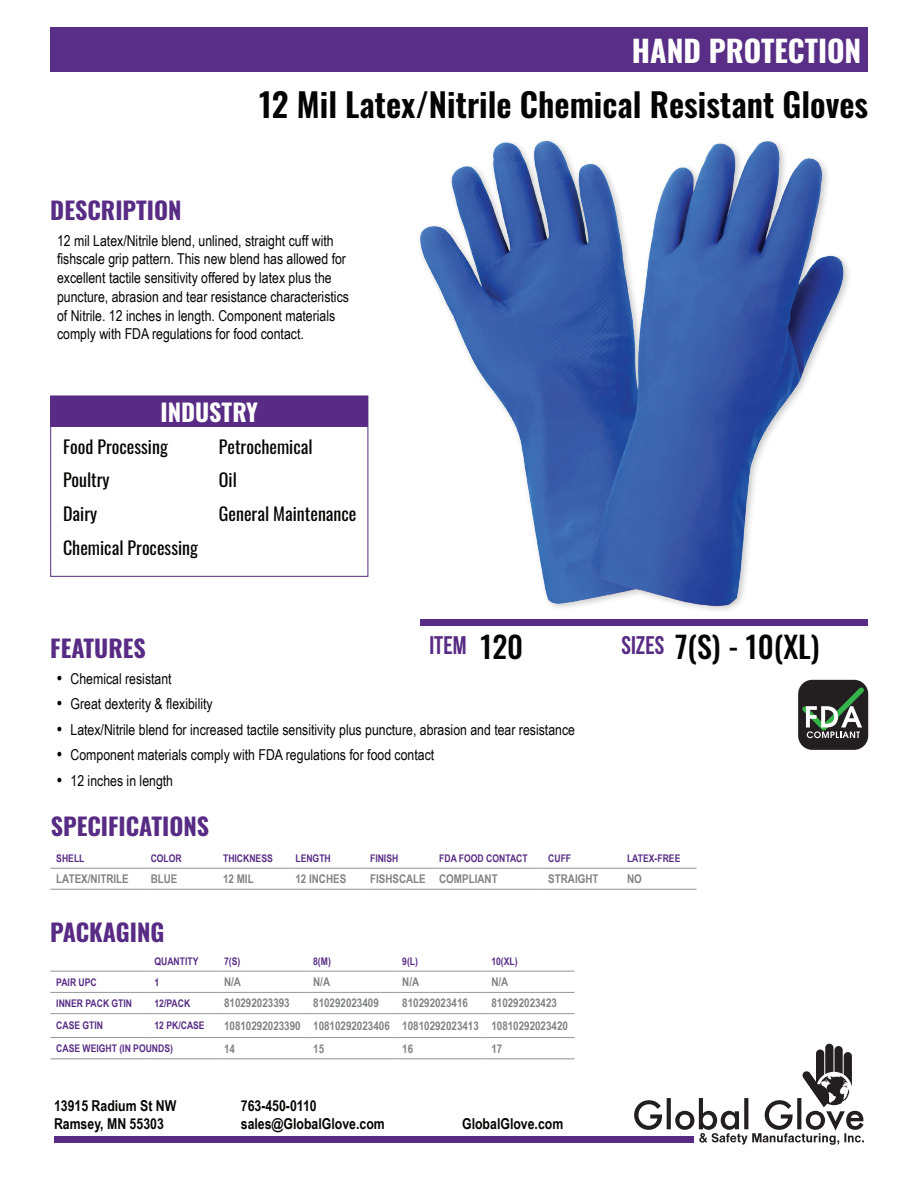
<style>
.page{position:relative;width:918px;height:1188px;background:#fff}
.page>*{position:absolute;margin:0;border:0;box-sizing:border-box;transform-origin:0 0}
.Heading{font:600 33px "Oswald";color:#040503}
.Line_Item_Head{font:500 30px "Oswald";color:#040503}
.Body_List{font:700 30px "Oswald";color:#fff}
.Body_Heading{font:700 25.5px "Bebas Neue";color:#582c84}
.Body_Features{font:700 24px "Oswald";color:#582c84}
.Body_Heading-2{font:700 24px "Oswald";color:#582c84}
.Industry_Head{font:700 24px "Oswald";color:#fff}
.Body_Industry{font:18px "Oswald";color:#040503}
.Body_Text{font:15px/18.8px "Arial Narrow";color:#040503}
.t1{font:700 15px "Arial Narrow";color:#040503}
.TBL_Regular_SX{font:700 12px "Arial Narrow";color:#808285}
.TBL_Header_SX{font:700 12px "Arial Narrow";color:#808285}
.TBL_Header_SX-2{font:700 10.5px "Arial Narrow";color:#582c84}
.s1{font-weight:700;font-size:16.5px}
</style>
<div class="page">
<div style="left:54px;top:1137px;width:639px;height:6px;background:#582c84"></div>
<svg style="left:634px;top:1044px;width:230px;height:101px"></svg>
<div style="left:50px;top:396px;width:318px;height:181px;border:1px solid #582c84"></div>
<hr style="left:50px;top:971px;width:99px;height:1px;background:#939598">
<hr style="left:148px;top:971px;width:70px;height:1px;background:#939598">
<hr style="left:218px;top:971px;width:89px;height:1px;background:#939598">
<hr style="left:307px;top:971px;width:89px;height:1px;background:#939598">
<hr style="left:396px;top:971px;width:89px;height:1px;background:#939598">
<hr style="left:485px;top:971px;width:90px;height:1px;background:#939598">
<hr style="left:218px;top:992px;width:89px;height:1px;background:#939598">
<hr style="left:50px;top:992px;width:99px;height:1px;background:#939598">
<hr style="left:148px;top:992px;width:70px;height:1px;background:#939598">
<hr style="left:307px;top:992px;width:89px;height:1px;background:#939598">
<hr style="left:396px;top:992px;width:89px;height:1px;background:#939598">
<hr style="left:485px;top:992px;width:90px;height:1px;background:#939598">
<hr style="left:218px;top:1058px;width:89px;height:1px;background:#939598">
<hr style="left:307px;top:1058px;width:89px;height:1px;background:#939598">
<hr style="left:396px;top:1058px;width:89px;height:1px;background:#939598">
<hr style="left:485px;top:1058px;width:90px;height:1px;background:#939598">
<hr style="left:50px;top:1013px;width:99px;height:1px;background:#939598">
<hr style="left:148px;top:1013px;width:70px;height:1px;background:#939598">
<hr style="left:218px;top:1013px;width:89px;height:1px;background:#939598">
<hr style="left:307px;top:1013px;width:89px;height:1px;background:#939598">
<hr style="left:396px;top:1013px;width:89px;height:1px;background:#939598">
<hr style="left:485px;top:1013px;width:90px;height:1px;background:#939598">
<hr style="left:50px;top:1037px;width:99px;height:1px;background:#939598">
<hr style="left:148px;top:1037px;width:70px;height:1px;background:#939598">
<hr style="left:218px;top:1037px;width:89px;height:1px;background:#939598">
<hr style="left:307px;top:1037px;width:89px;height:1px;background:#939598">
<hr style="left:396px;top:1037px;width:89px;height:1px;background:#939598">
<hr style="left:485px;top:1037px;width:90px;height:1px;background:#939598">
<hr style="left:50px;top:1058px;width:99px;height:1px;background:#939598">
<hr style="left:148px;top:1058px;width:70px;height:1px;background:#939598">
<div style="left:50px;top:396px;width:318px;height:31px;background:#582c84"></div>
<hr style="left:50px;top:868px;width:95px;height:1px;background:#939598">
<hr style="left:145px;top:868px;width:72px;height:1px;background:#939598">
<hr style="left:217px;top:868px;width:72px;height:1px;background:#939598">
<hr style="left:289px;top:868px;width:75px;height:1px;background:#939598">
<hr style="left:364px;top:868px;width:69px;height:1px;background:#939598">
<hr style="left:433px;top:868px;width:109px;height:1px;background:#939598">
<hr style="left:542px;top:868px;width:79px;height:1px;background:#939598">
<hr style="left:621px;top:868px;width:76px;height:1px;background:#939598">
<hr style="left:50px;top:889px;width:95px;height:1px;background:#939598">
<hr style="left:145px;top:889px;width:72px;height:1px;background:#939598">
<hr style="left:217px;top:889px;width:72px;height:1px;background:#939598">
<hr style="left:289px;top:889px;width:75px;height:1px;background:#939598">
<hr style="left:364px;top:889px;width:69px;height:1px;background:#939598">
<hr style="left:433px;top:889px;width:109px;height:1px;background:#939598">
<hr style="left:542px;top:889px;width:79px;height:1px;background:#939598">
<hr style="left:621px;top:889px;width:76px;height:1px;background:#939598">
<img style="left:420px;top:140px;width:429px;height:470px">
<div style="left:798px;top:680px;width:70px;height:70px;background:#231f20;border-radius:14px"></div>
<svg style="left:798px;top:683px;width:70px;height:55px"></svg>
<div style="left:420px;top:619px;width:448px;height:7px;background:#582c84"></div>
<div style="left:50px;top:27px;width:818px;height:44px;background:#592e86"></div>
<p class="Body_List" style="left:632px;top:35px;width:231px">HAND PROTECTION</p>
<p class="Heading" style="left:259px;top:87px;width:611px">12 Mil Latex/Nitrile Chemical Resistant Gloves</p>
<p class="Body_Heading-2" style="left:50px;top:198px;width:133px">DESCRIPTION</p>
<p class="Body_Text" style="left:57px;top:230px;width:293px">12 mil Latex/Nitrile blend, unlined, straight cuff with fishscale grip pattern. This new blend has allowed for excellent tactile sensitivity offered by latex plus the puncture, abrasion and tear resistance characteristics of Nitrile. 12 inches in length. Component materials comply with FDA regulations for food contact.</p>
<p class="Industry_Head" style="left:160px;top:399px;width:99px">INDUSTRY</p>
<p class="Body_Industry" style="left:63px;top:430px;width:106px">Food Processing</p>
<p class="Body_Industry" style="left:63px;top:464px;width:48px">Poultry</p>
<p class="Body_Industry" style="left:63px;top:498px;width:36px">Dairy</p>
<p class="Body_Industry" style="left:63px;top:531px;width:136px">Chemical Processing</p>
<p class="Body_Industry" style="left:219px;top:430px;width:95px">Petrochemical</p>
<p class="Body_Industry" style="left:219px;top:464px;width:19px">Oil</p>
<p class="Body_Industry" style="left:219px;top:498px;width:139px">General Maintenance</p>
<p class="Body_Features" style="left:50px;top:636px;width:97px">FEATURES</p>
<p class="Body_Heading" style="left:429px;top:631px;width:39px">ITEM</p>
<p class="Line_Item_Head" style="left:481px;top:632px;width:44px">120</p>
<p class="Line_Item_Head" style="left:675px;top:632px;width:146px">7(S) - 10(XL)</p>
<p class="Body_Heading" style="left:622px;top:631px;width:44px">SIZES</p>
<p class="Body_Text" style="left:57px;top:668px;width:116px"><span class="s1">•</span> Chemical resistant</p>
<p class="Body_Text" style="left:57px;top:694px;width:157px"><span class="s1">•</span> Great dexterity &amp; flexibility</p>
<p class="Body_Text" style="left:57px;top:719px;width:519px"><span class="s1">•</span> Latex/Nitrile blend for increased tactile sensitivity plus puncture, abrasion and tear resistance</p>
<p class="Body_Text" style="left:57px;top:745px;width:379px"><span class="s1">•</span> Component materials comply with FDA regulations for food contact</p>
<p class="Body_Text" style="left:57px;top:770px;width:118px"><span class="s1">•</span> 12 inches in length</p>
<p class="Body_Features" style="left:51px;top:814px;width:160px">SPECIFICATIONS</p>
<p class="TBL_Header_SX-2" style="left:56px;top:851px;width:30px">SHELL</p>
<p class="TBL_Header_SX-2" style="left:151px;top:851px;width:33px">COLOR</p>
<p class="TBL_Header_SX-2" style="left:223px;top:851px;width:51px">THICKNESS</p>
<p class="TBL_Header_SX-2" style="left:295px;top:851px;width:37px">LENGTH</p>
<p class="TBL_Header_SX-2" style="left:370px;top:851px;width:30px">FINISH</p>
<p class="TBL_Header_SX-2" style="left:439px;top:851px;width:90px">FDA FOOD CONTACT</p>
<p class="TBL_Header_SX-2" style="left:548px;top:851px;width:24px">CUFF</p>
<p class="TBL_Header_SX-2" style="left:627px;top:851px;width:55px">LATEX-FREE</p>
<p class="TBL_Header_SX" style="left:56px;top:870px;width:74px">LATEX/NITRILE</p>
<p class="TBL_Regular_SX" style="left:151px;top:870px;width:28px">BLUE</p>
<p class="TBL_Regular_SX" style="left:223px;top:870px;width:32px">12 MIL</p>
<p class="TBL_Regular_SX" style="left:295px;top:870px;width:52px">12 INCHES</p>
<p class="TBL_Regular_SX" style="left:370px;top:870px;width:57px">FISHSCALE</p>
<p class="TBL_Regular_SX" style="left:439px;top:870px;width:60px">COMPLIANT</p>
<p class="TBL_Regular_SX" style="left:548px;top:870px;width:52px">STRAIGHT</p>
<p class="TBL_Regular_SX" style="left:627px;top:870px;width:16px">NO</p>
<p class="Body_Features" style="left:50px;top:919px;width:116px">PACKAGING</p>
<p class="TBL_Header_SX-2" style="left:154px;top:953px;width:46px">QUANTITY</p>
<p class="TBL_Header_SX-2" style="left:224px;top:953px;width:18px">7(S)</p>
<p class="TBL_Header_SX-2" style="left:313px;top:953px;width:19px">8(M)</p>
<p class="TBL_Header_SX-2" style="left:402px;top:953px;width:17px">9(L)</p>
<p class="TBL_Header_SX-2" style="left:491px;top:953px;width:28px">10(XL)</p>
<p class="TBL_Header_SX-2" style="left:56px;top:974px;width:42px">PAIR UPC</p>
<p class="TBL_Header_SX-2" style="left:154px;top:974px;width:6px">1</p>
<p class="TBL_Regular_SX" style="left:224px;top:973px;width:18px">N/A</p>
<p class="TBL_Regular_SX" style="left:313px;top:973px;width:18px">N/A</p>
<p class="TBL_Regular_SX" style="left:402px;top:973px;width:18px">N/A</p>
<p class="TBL_Regular_SX" style="left:491px;top:973px;width:18px">N/A</p>
<p class="TBL_Header_SX-2" style="left:56px;top:995px;width:77px">INNER PACK GTIN</p>
<p class="TBL_Header_SX-2" style="left:154px;top:995px;width:37px">12/PACK</p>
<p class="TBL_Regular_SX" style="left:224px;top:994px;width:67px">810292023393</p>
<p class="TBL_Regular_SX" style="left:313px;top:994px;width:67px">810292023409</p>
<p class="TBL_Regular_SX" style="left:402px;top:994px;width:67px">810292023416</p>
<p class="TBL_Regular_SX" style="left:491px;top:994px;width:67px">810292023423</p>
<p class="TBL_Header_SX-2" style="left:56px;top:1018px;width:48px">CASE GTIN</p>
<p class="TBL_Header_SX-2" style="left:154px;top:1018px;width:52px">12 PK/CASE</p>
<p class="TBL_Regular_SX" style="left:224px;top:1017px;width:78px">10810292023390</p>
<p class="TBL_Regular_SX" style="left:313px;top:1017px;width:78px">10810292023406</p>
<p class="TBL_Regular_SX" style="left:402px;top:1017px;width:78px">10810292023413</p>
<p class="TBL_Regular_SX" style="left:491px;top:1017px;width:78px">10810292023420</p>
<p class="TBL_Header_SX-2" style="left:56px;top:1040px;width:118px">CASE WEIGHT (IN POUNDS)</p>
<p class="TBL_Regular_SX" style="left:224px;top:1039px;width:12px">14</p>
<p class="TBL_Regular_SX" style="left:313px;top:1039px;width:12px">15</p>
<p class="TBL_Regular_SX" style="left:402px;top:1039px;width:12px">16</p>
<p class="TBL_Regular_SX" style="left:491px;top:1039px;width:12px">17</p>
<p class="t1" style="left:54px;top:1095px;width:124px">13915 Radium St NW</p>
<p class="t1" style="left:54px;top:1113px;width:111px">Ramsey, MN 55303</p>
<p class="t1" style="left:241px;top:1095px;width:77px">763-450-0110</p>
<p class="t1" style="left:241px;top:1113px;width:145px">sales@GlobalGlove.com</p>
<p class="t1" style="left:462px;top:1113px;width:103px">GlobalGlove.com</p>
</div>
